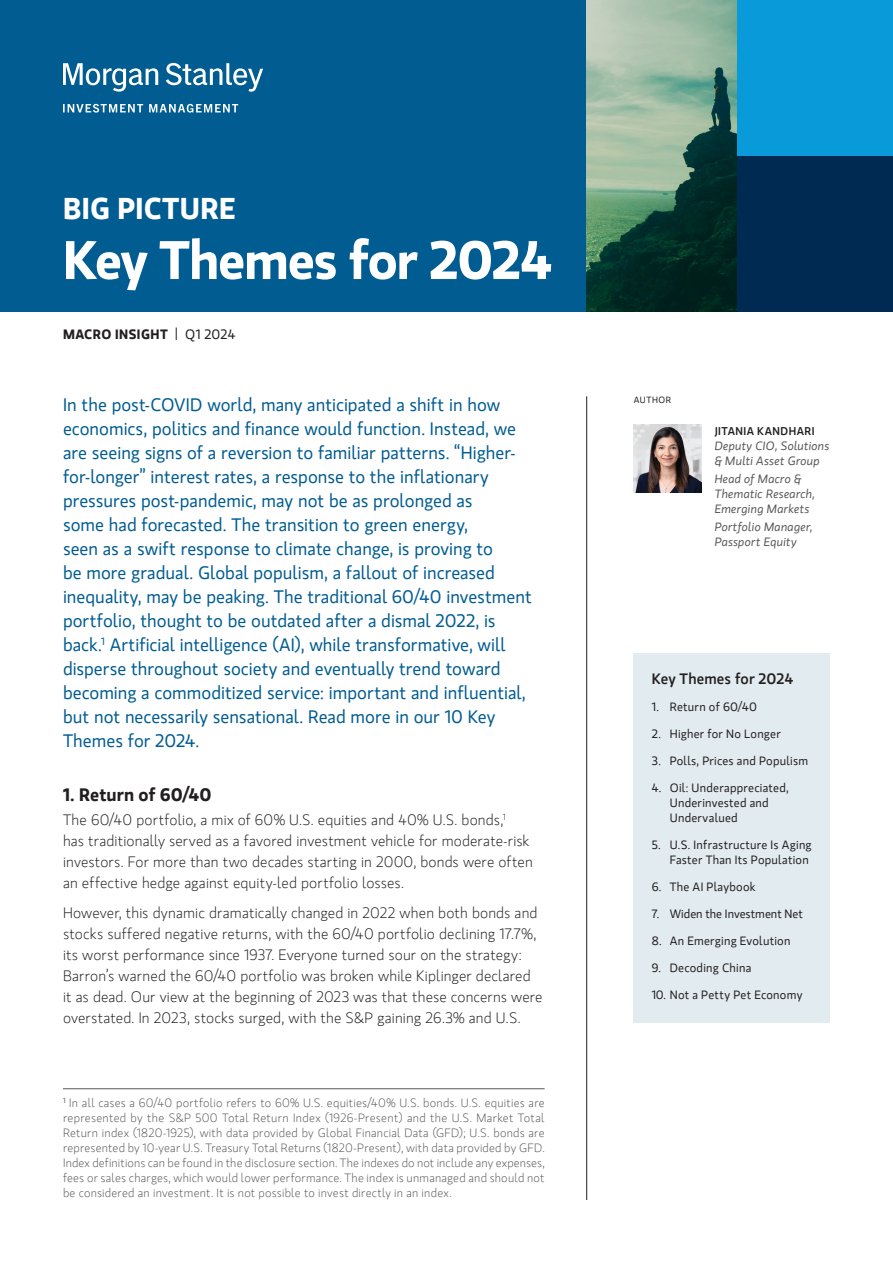
<style>
.page{position:relative;width:893px;height:1263px;background:#fff}
.page>*{position:absolute;margin:0;border:0;box-sizing:border-box;transform-origin:0 0}
.Title__30_Semibold_KO{font:700 54px "MS Gloriola II Std";letter-spacing:-.03em;color:#fff}
.Subtitle__16_KO{font:700 30px "MS Gloriola II Std";letter-spacing:.01em;color:#fff}
.Intro__12_Blue{font:18px/24px "MS Gloriola II Std";color:#005c91}
.Body_Head{font:700 18px "MS Gloriola II Std";letter-spacing:.005em;color:#231f20}
.Body_Light{font:300 15px/21px "MS Gloriola II Std";letter-spacing:.01em;color:#231f20}
.Sidebar_Head{font:500 15px "MS Gloriola II Std";letter-spacing:.01em;color:#231f20}
.Categories___Date{font:700 13.5px "MS Gloriola II Std";letter-spacing:.035em;color:#231f20}
.Footnote___Rule_Above{font:300 12px/15px "MS Gloriola II Std";letter-spacing:.02em;color:#57585a;text-align:justify}
.Sidebar_Paragraph{font:12px/15px "MS Gloriola II Std";letter-spacing:.02em;color:#231f20}
.Author_Title_Dark_Gray{font:italic 12px/15px "MS Gloriola II Std";letter-spacing:.015em;color:#57585a}
.Sidebar_Paragraph-2{font:12px "MS Gloriola II Std";color:#231f20}
.Author_Name{font:500 11.25px "MS Gloriola II Std";letter-spacing:.045em;color:#231f20}
.Author_Header{font:9px "MS Gloriola II Std";letter-spacing:.06em;color:#231f20}
.s1{font-weight:400}
</style>
<div class="page">
<div style="left:736px;top:156px;width:157px;height:155px;background:#002a51"></div>
<div style="left:736px;top:0;width:157px;height:156px;background:#089ad9"></div>
<div style="left:0;top:0;width:586px;height:311px;background:#005c91"></div>
<img style="left:586px;top:0;width:150px;height:311px">
<hr style="left:586px;top:396px;width:1px;height:804px;background:#231f20">
<img style="left:634px;top:425px;width:67px;height:67px">
<hr style="left:63px;top:1088px;width:482px;height:1px;background:#57585a">
<div style="left:634px;top:653px;width:196px;height:370px;background:#e2ebef"></div>
<svg style="left:63px;top:63px;width:200px;height:50px"></svg>
<p class="Subtitle__16_KO" style="left:63px;top:187px;width:174px">BIG PICTURE</p>
<p class="Title__30_Semibold_KO" style="left:63px;top:221px;width:490px">Key Themes for 2024</p>
<p class="Categories___Date" style="left:63px;top:324px;width:174px">MACRO INSIGHT <span class="s1">| Q1 2024</span></p>
<p class="Intro__12_Blue" style="left:63px;top:392px;width:470px">In the post-COVID world, many anticipated a shift in how economics, politics and finance would function. Instead, we are seeing signs of a reversion to familiar patterns. “Higher&shy;for-longer” interest rates, a response to the inflationary pressures post-pandemic, may not be as prolonged as<br>some had forecasted. The transition to green energy,<br>seen as a swift response to climate change, is proving to<br>be more gradual. Global populism, a fallout of increased inequality, may be peaking. The traditional 60/40 investment portfolio, thought to be outdated after a dismal 2022, is back.<sup>1</sup> Artificial intelligence (AI), while transformative, will disperse throughout society and eventually trend toward becoming a commoditized service: important and influential, but not necessarily sensational. Read more in our 10 Key Themes for 2024.</p>
<p class="Body_Head" style="left:63px;top:782px;width:150px">1. Return of 60/40</p>
<p class="Body_Light" style="left:63px;top:809px;width:471px">The 60/40 portfolio, a mix of 60% U.S. equities and 40% U.S. bonds,<sup>1<br></sup>has traditionally served as a favored investment vehicle for moderate-risk investors. For more than two decades starting in 2000, bonds were often an effective hedge against equity-led portfolio losses.</p>
<p class="Body_Light" style="left:63px;top:902px;width:481px">However, this dynamic dramatically changed in 2022 when both bonds and stocks suffered negative returns, with the 60/40 portfolio declining 17.7%, its worst performance since 1937. Everyone turned sour on the strategy:<br>Barron’s warned the 60/40 portfolio was broken while Kiplinger declared it as dead. Our view at the beginning of 2023 was that these concerns were overstated. In 2023, stocks surged, with the S&amp;P gaining 26.3% and U.S.</p>
<p class="Footnote___Rule_Above" style="left:63px;top:1095px;width:483px"><sup>1</sup> In all cases a 60/40 portfolio refers to 60% U.S. equities/40% U.S. bonds. U.S. equities are represented by the S&amp;P 500 Total Return Index (1926-Present) and the U.S. Market Total Return index (1820-1925), with data provided by Global Financial Data (GFD); U.S. bonds are represented by 10-year U.S. Treasury Total Returns (1820-Present), with data provided by GFD.<br>Index definitions can be found in the disclosure section. The indexes do not include any expenses, fees or sales charges, which would lower performance. The index is unmanaged and should not be considered an investment. It is not possible to invest directly in an index.</p>
<p class="Author_Header" style="left:634px;top:394px;width:39px">AUTHOR</p>
<p class="Author_Name" style="left:715px;top:423px;width:102px">JITANIA KANDHARI</p>
<p class="Author_Title_Dark_Gray" style="left:715px;top:438px;width:116px">Deputy CIO, Solutions &amp; Multi Asset Group</p>
<p class="Author_Title_Dark_Gray" style="left:715px;top:471px;width:102px">Head of Macro &amp;<br>Thematic Research,<br>Emerging Markets</p>
<p class="Author_Title_Dark_Gray" style="left:715px;top:519px;width:99px">Portfolio Manager,<br>Passport Equity</p>
<p class="Sidebar_Head" style="left:652px;top:668px;width:143px">Key Themes for 2024</p>
<p class="Sidebar_Paragraph" style="left:652px;top:699px;width:107px">1. Return of 60/40</p>
<p class="Sidebar_Paragraph" style="left:652px;top:726px;width:131px">2. Higher for No Longer</p>
<p class="Sidebar_Paragraph" style="left:652px;top:753px;width:158px">3. Polls, Prices and Populism</p>
<p class="Sidebar_Paragraph" style="left:670px;top:780px;width:121px;text-indent:-18px">4. Oil: Underappreciated,<br>Underinvested and<br>Undervalued</p>
<p class="Sidebar_Paragraph" style="left:652px;top:837px;width:161px;text-align:right">5. U.S. Infrastructure Is Aging<br>Faster Than Its Population</p>
<p class="Sidebar_Paragraph" style="left:652px;top:879px;width:105px">6. The AI Playbook</p>
<p class="Sidebar_Paragraph-2" style="left:652px;top:906px;width:153px">7. Widen the Investment Net</p>
<p class="Sidebar_Paragraph" style="left:652px;top:933px;width:140px">8. An Emerging Evolution</p>
<p class="Sidebar_Paragraph" style="left:652px;top:960px;width:101px">9. Decoding China</p>
<p class="Sidebar_Paragraph" style="left:652px;top:987px;width:152px">10. Not a Petty Pet Economy</p>
</div>
